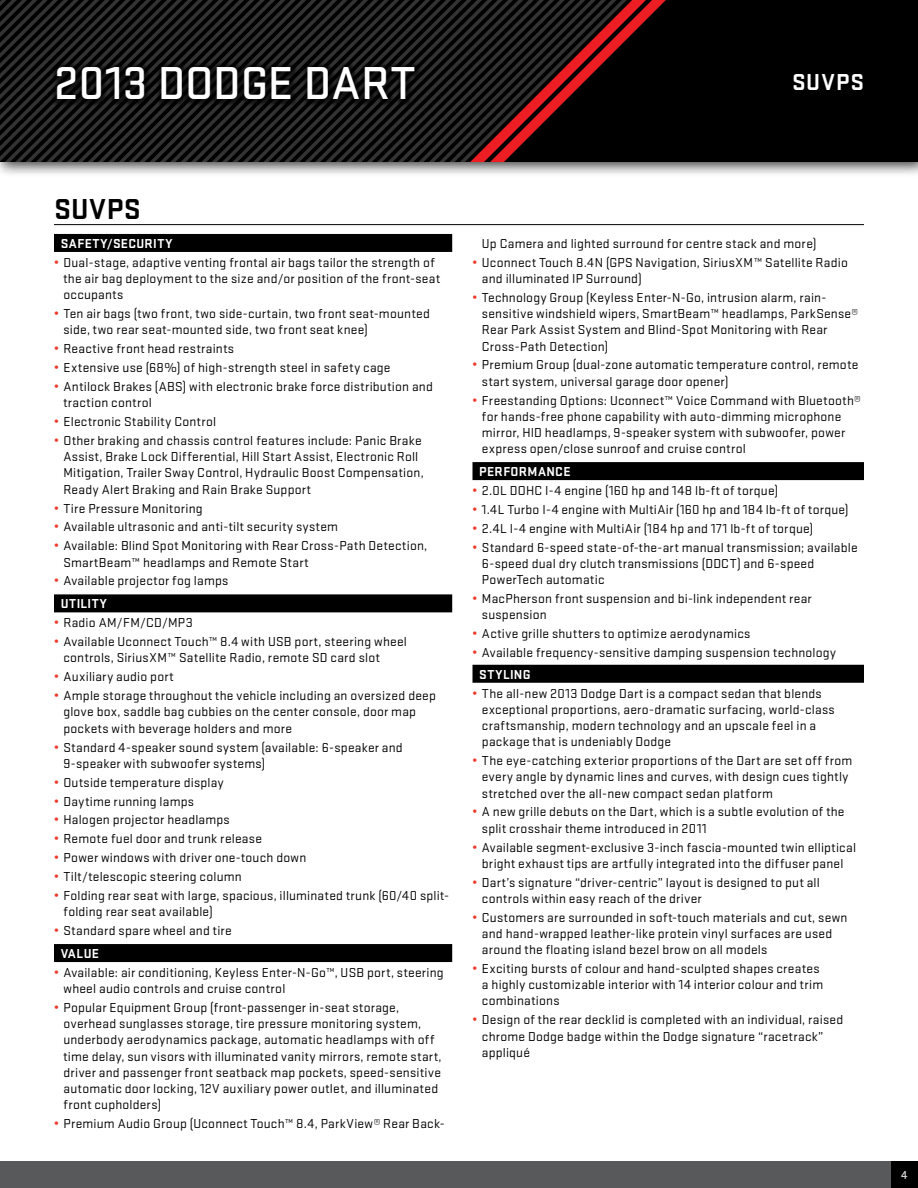
<style>
.page{position:relative;width:918px;height:1188px;background:#fff}
.page>*{position:absolute;margin:0;border:0;box-sizing:border-box;transform-origin:0 0}
.t1{font:500 48px "Stratum 2";letter-spacing:-.005em;color:#fff}
.t2{font:700 30px "Stratum 2";color:#000}
.t3{font:700 24px "Stratum 2";color:#fff}
.t4{font:13.5px/16.2px "Stratum 2";letter-spacing:.015em;color:#000}
.t5{font:13.5px "Stratum 2";letter-spacing:.035em;color:#000}
.t6{font:700 13.5px "Stratum 2";letter-spacing:.035em;color:#fff}
.t7{font:500 12px "Stratum 2";color:#dcddde}
.s1{font-family:"Arial";color:#ef3829}
.s2{font-weight:700;color:#fff}
</style>
<div class="page">
<div style="left:54px;top:234px;width:398px;height:18px;background:#000"></div>
<div style="left:54px;top:594px;width:398px;height:18px;background:#000"></div>
<div style="left:54px;top:944px;width:398px;height:18px;background:#000"></div>
<div style="left:472px;top:462px;width:392px;height:18px;background:#000"></div>
<div style="left:472px;top:665px;width:392px;height:18px;background:#000"></div>
<hr style="left:54px;top:224px;width:810px;height:1px;background:#000">
<div style="left:0;top:0;width:918px;height:178px;background:#000;opacity:.75"></div>
<div style="left:0;top:0;width:918px;height:162px;background:#000"></div>
<svg style="left:0;top:0;width:666px;height:162px"></svg>
<div style="left:0;top:1161px;width:918px;height:27px;background:#58595b"></div>
<div style="left:891px;top:1161px;width:27px;height:27px;background:#000"></div>
<div style="left:51px;top:62px;width:371px;height:45px;background:#000;opacity:.6"></div>
<h1 class="t1" style="left:54px;top:51px;width:363px">2013 Dodge DART</h1>
<h3 class="t3" style="left:792px;top:66px;width:70px">SUVPS</h3>
<h2 class="t2" style="left:54px;top:188px;width:84px">SUVPS</h2>
<p class="t6" style="left:61px;top:234px;width:9px">SAFE</p>
<p class="t6" style="left:93px;top:234px;width:81px">TY/SECURITY</p>
<p class="t4" style="left:63px;top:254px;width:378px;text-indent:-9px"><span class="s1">•</span> Dual-stage, adaptive venting frontal air bags tailor the strength of the air bag deployment to the size and/or position of the front-seat occupants</p>
<p class="t4" style="left:63px;top:305px;width:368px;text-indent:-9px"><span class="s1">•</span> Ten air bags (two front, two side-curtain, two front seat-mounted side, two rear seat-mounted side, two front seat knee)</p>
<p class="t5" style="left:54px;top:340px;width:182px"><span class="s1">•</span> Reactive front head restraints</p>
<p class="t4" style="left:54px;top:359px;width:338px"><span class="s1">•</span> Extensive use (68%) of high-strength steel in safety cage</p>
<p class="t4" style="left:63px;top:378px;width:371px;text-indent:-9px"><span class="s1">•</span> Antilock Brakes (ABS) with electronic brake force distribution and traction control</p>
<p class="t4" style="left:54px;top:413px;width:164px"><span class="s1">•</span> Electronic Stability Control</p>
<p class="t4" style="left:63px;top:432px;width:362px;text-indent:-9px"><span class="s1">•</span> Other braking and chassis control features include: Panic Brake Assist, Brake Lock Differential, Hill Start Assist, Electronic Roll Mitigation, Trailer Sway Control, Hydraulic Boost Compensation, Ready Alert Braking and Rain Brake Support</p>
<p class="t4" style="left:54px;top:499px;width:150px"><span class="s1">•</span> Tire Pressure Monitoring</p>
<p class="t4" style="left:54px;top:518px;width:286px"><span class="s1">•</span> Available ultrasonic and anti-tilt security system</p>
<p class="t4" style="left:63px;top:537px;width:365px;text-indent:-9px"><span class="s1">•</span> Available: Blind Spot Monitoring with Rear Cross-Path Detection,<br>SmartBeam™ headlamps and Remote Start</p>
<p class="t4" style="left:61px;top:569px;width:169px;line-height:23px;text-indent:-7px"><span class="s1">•</span> Available projector fog lamps<br><span class="s2">UTILITY</span></p>
<p class="t4" style="left:54px;top:614px;width:140px"><span class="s1">•</span> Radio AM/FM/CD/MP3</p>
<p class="t4" style="left:63px;top:633px;width:345px;text-indent:-9px"><span class="s1">•</span> Available Uconnect Touch™ 8.4 with USB port, steering wheel controls, SiriusXM™ Satellite Radio, remote SD card slot</p>
<p class="t4" style="left:54px;top:668px;width:121px"><span class="s1">•</span> Auxiliary audio port</p>
<p class="t4" style="left:63px;top:687px;width:374px;text-indent:-9px"><span class="s1">•</span> Ample storage throughout the vehicle including an oversized deep glove box, saddle bag cubbies on the center console, door map pockets with beverage holders and more</p>
<p class="t4" style="left:63px;top:738px;width:341px;text-indent:-9px"><span class="s1">•</span> Standard 4-speaker sound system (available: 6-speaker and<br>9-speaker with subwoofer systems)</p>
<p class="t4" style="left:54px;top:773px;width:171px"><span class="s1">•</span> Outside temperature display</p>
<p class="t4" style="left:54px;top:792px;width:142px"><span class="s1">•</span> Daytime running lamps</p>
<p class="t4" style="left:54px;top:811px;width:177px"><span class="s1">•</span> Halogen projector headlamps</p>
<p class="t4" style="left:54px;top:830px;width:209px"><span class="s1">•</span> Remote fuel door and trunk release</p>
<p class="t4" style="left:54px;top:849px;width:254px"><span class="s1">•</span> Power windows with driver one-touch down</p>
<p class="t4" style="left:54px;top:868px;width:189px"><span class="s1">•</span> Tilt/telescopic steering column</p>
<p class="t4" style="left:63px;top:887px;width:387px;text-indent:-9px"><span class="s1">•</span> Folding rear seat with large, spacious, illuminated trunk (60/40 split&shy;folding rear seat available)</p>
<p class="t4" style="left:61px;top:919px;width:173px;line-height:23px;text-indent:-7px"><span class="s1">•</span> Standard spare wheel and tire<br><span class="s2">VALUE</span></p>
<p class="t4" style="left:63px;top:964px;width:382px;text-indent:-9px"><span class="s1">•</span> Available: air conditioning, Keyless Enter-N-Go™, USB port, steering wheel audio controls and cruise control</p>
<p class="t4" style="left:63px;top:999px;width:380px;text-indent:-9px"><span class="s1">•</span> Popular Equipment Group (front-passenger in-seat storage, overhead sunglasses storage, tire pressure monitoring system, underbody aerodynamics package, automatic headlamps with off time delay, sun visors with illuminated vanity mirrors, remote start, driver and passenger front seatback map pockets, speed-sensitive automatic door locking, 12V auxiliary power outlet, and illuminated front cupholders)</p>
<p class="t4" style="left:54px;top:1115px;width:392px"><span class="s1">•</span> Premium Audio Group (Uconnect Touch™ 8.4, ParkView® Rear Back-</p>
<p class="t4" style="left:482px;top:235px;width:336px">Up Camera and lighted surround for centre stack and more)</p>
<p class="t4" style="left:482px;top:254px;width:367px;text-indent:-9px"><span class="s1">•</span> Uconnect Touch 8.4N (GPS Navigation, SiriusXM™ Satellite Radio and illuminated IP Surround)</p>
<p class="t4" style="left:482px;top:289px;width:378px;text-indent:-9px"><span class="s1">•</span> Technology Group (Keyless Enter-N-Go, intrusion alarm, rain&shy;sensitive windshield wipers, SmartBeam™ headlamps, ParkSense® Rear Park Assist System and Blind-Spot Monitoring with Rear Cross-Path Detection)</p>
<p class="t4" style="left:482px;top:356px;width:378px;text-indent:-9px"><span class="s1">•</span> Premium Group (dual-zone automatic temperature control, remote start system, universal garage door opener)</p>
<p class="t4" style="left:482px;top:391px;width:380px;text-indent:-9px"><span class="s1">•</span> Freestanding Options: Uconnect™ Voice Command with Bluetooth® for hands-free phone capability with auto-dimming microphone mirror, HID headlamps, 9-speaker system with subwoofer, power express open/close sunroof and cruise control</p>
<p class="t6" style="left:479px;top:462px;width:93px">PERFORMANCE</p>
<p class="t4" style="left:472px;top:482px;width:307px"><span class="s1">•</span> 2.0L DOHC I-4 engine (160 hp and 148 lb-ft of torque)</p>
<p class="t4" style="left:472px;top:501px;width:378px"><span class="s1">•</span> 1.4L Turbo I-4 engine with MultiAir (160 hp and 184 lb-ft of torque)</p>
<p class="t4" style="left:472px;top:520px;width:342px"><span class="s1">•</span> 2.4L I-4 engine with MultiAir (184 hp and 171 lb-ft of torque)</p>
<p class="t4" style="left:482px;top:539px;width:377px;text-indent:-9px"><span class="s1">•</span> Standard 6-speed state-of-the-art manual transmission; available<br>6-speed dual dry clutch transmissions (DDCT) and 6-speed<br>PowerTech automatic</p>
<p class="t4" style="left:482px;top:590px;width:331px;text-indent:-9px"><span class="s1">•</span> MacPherson front suspension and bi-link independent rear suspension</p>
<p class="t4" style="left:472px;top:625px;width:279px"><span class="s1">•</span> Active grille shutters to optimize aerodynamics</p>
<p class="t4" style="left:479px;top:641px;width:358px;line-height:21.8px;text-indent:-7px"><span class="s1">•</span> Available frequency-sensitive damping suspension technology<br><span class="s2">STYLING</span></p>
<p class="t4" style="left:482px;top:685px;width:354px;text-indent:-9px"><span class="s1">•</span> The all-new 2013 Dodge Dart is a compact sedan that blends exceptional proportions, aero-dramatic surfacing, world-class craftsmanship, modern technology and an upscale feel in a package that is undeniably Dodge</p>
<p class="t4" style="left:482px;top:752px;width:372px;text-indent:-9px"><span class="s1">•</span> The eye-catching exterior proportions of the Dart are set off from every angle by dynamic lines and curves, with design cues tightly stretched over the all-new compact sedan platform</p>
<p class="t4" style="left:482px;top:803px;width:364px;text-indent:-9px"><span class="s1">•</span> A new grille debuts on the Dart, which is a subtle evolution of the split crosshair theme introduced in 2011</p>
<p class="t4" style="left:472px;top:838px;width:385px;text-align:center"><span class="s1">•</span> Available segment-exclusive 3-inch fascia-mounted twin elliptical bright exhaust tips are artfully integrated into the diffuser panel</p>
<p class="t4" style="left:482px;top:874px;width:339px;text-indent:-9px"><span class="s1">•</span> Dart’s signature “driver-centric” layout is designed to put all controls within easy reach of the driver</p>
<p class="t4" style="left:482px;top:909px;width:367px;text-indent:-9px"><span class="s1">•</span> Customers are surrounded in soft-touch materials and cut, sewn and hand-wrapped leather-like protein vinyl surfaces are used around the floating island bezel brow on all models</p>
<p class="t4" style="left:482px;top:960px;width:343px;text-indent:-9px"><span class="s1">•</span> Exciting bursts of colour and hand-sculpted shapes creates a highly customizable interior with 14 interior colour and trim combinations</p>
<p class="t4" style="left:482px;top:1011px;width:363px;text-indent:-9px"><span class="s1">•</span> Design of the rear decklid is completed with an individual, raised chrome Dodge badge within the Dodge signature “racetrack” appliqué</p>
<p class="t7" style="left:901px;top:1167px;width:8px">4</p>
</div>
